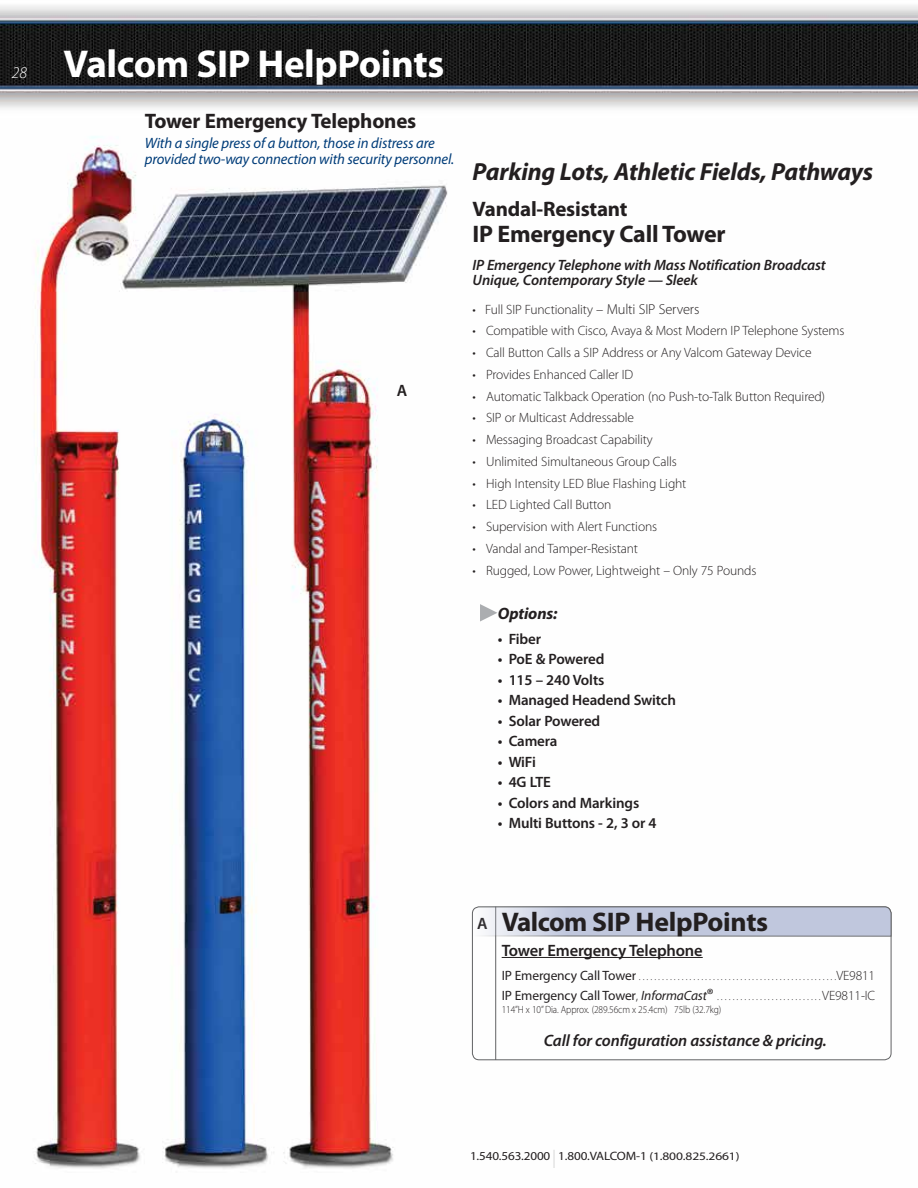
<style>
.page{position:relative;width:918px;height:1188px;background:#fff}
.page>*{position:absolute;margin:0;border:0;box-sizing:border-box;transform-origin:0 0}
.t1{font:700 39px "Myriad Pro";letter-spacing:-.01em;color:#fff}
.t2{font:700 27px "Myriad Pro";letter-spacing:-.01em;color:#231f20}
.t3{font:italic 700 24.9px "Myriad Pro";letter-spacing:-.01em;color:#231f20}
.t4{font:700 24px "Myriad Pro";letter-spacing:-.01em;color:#231f20}
.t5{font:700 21px "Myriad Pro";letter-spacing:-.01em;color:#231f20}
.t6{font:italic 600 16.5px "Myriad Pro";letter-spacing:-.01em;color:#231f20}
.t7{font:600 16.5px "Myriad Pro";letter-spacing:-.01em;color:#231f20}
.t8{font:italic 700 16.5px "Myriad Pro";letter-spacing:-.01em;color:#231f20}
.t9{font:italic 300 16.5px "Myriad Pro";color:#fff}
.t10{font:600 15px "Myriad Pro";letter-spacing:-.01em;color:#231f20}
.t11{font:italic 15px/16.5px "Myriad Pro";letter-spacing:-.01em;color:#003c79}
.t12{font:italic 600 15px/14.9px "Myriad Pro";letter-spacing:-.01em;color:#231f20}
.t13{font:300 13.5px "Myriad Pro";letter-spacing:-.01em;color:#231f20}
.t14{font:12.15px "Myriad Pro";letter-spacing:-.01em;color:#231f20;scale:1.08 1}
.t15{font:300 10.5px "Myriad Pro";letter-spacing:-.01em;color:#231f20}
.t16{font:300 10.5px "Myriad Pro";letter-spacing:-.01em;color:#231f20;scale:.9 1}
.s1{font-size:14.4px}
.s2{font-weight:400;font-size:13.5px}
.s3{font-size:13.5px}
.s4{font-weight:400;font-style:italic;font-size:13.5px}
.s5{font-weight:400;font-size:16.5px}
.s6{font-weight:300;font-size:27px;color:#c4c4c4}
.s7{font-size:11.55px}
</style>
<div class="page">
<img style="left:0;top:5px;width:918px;height:1164px">
<div style="left:472px;top:907px;width:419px;height:153px;border:1px solid #616264;border-radius:7px"></div>
<hr style="left:495px;top:907px;width:1px;height:153px;background:#616264">
<svg style="left:472px;top:906px;width:419px;height:31px;background:#c1c6d8"></svg>
<hr style="left:502px;top:957px;width:201px;height:1px;background:#231f20">
<svg style="left:480px;top:604px;width:17px;height:18px"></svg>
<p class="t9" style="left:12px;top:64px;width:17px">28</p>
<h1 class="t1" style="left:64px;top:39px;width:382px">Valcom SIP HelpPoints</h1>
<h3 class="t5" style="left:145px;top:108px;width:273px">Tower Emergency Telephones</h3>
<p class="t11" style="left:145px;top:134px;width:311px">With a single press of a button, those in distress are provided two-way connection with security personnel.</p>
<p class="t7" style="left:397px;top:380px;width:12px">A</p>
<h3 class="t3" style="left:473px;top:155px;width:402px">Parking Lots, Athletic Fields, Pathways</h3>
<h3 class="t5" style="left:473px;top:196px;width:157px">Vandal-Resistant</h3>
<h3 class="t4" style="left:473px;top:218px;width:255px">IP Emergency Call Tower</h3>
<p class="t12" style="left:473px;top:257px;width:355px">IP Emergency Telephone with Mass Notification Broadcast<br>Unique, Contemporary Style — Sleek</p>
<p class="t13" style="left:473px;top:302px;width:228px">• Full SIP Functionality <span class="s1">– Multi SIP Servers</span></p>
<p class="t13" style="left:473px;top:323px;width:374px">• Compatible with Cisco, Avaya &amp; Most Modern IP Telephone Systems</p>
<p class="t13" style="left:473px;top:345px;width:341px">• Call Button Calls a SIP Address or Any Valcom Gateway Device</p>
<p class="t13" style="left:473px;top:367px;width:162px">• Provides Enhanced Caller ID</p>
<p class="t13" style="left:473px;top:389px;width:354px">• Automatic Talkback Operation (no Push-to-Talk Button Required)</p>
<p class="t13" style="left:473px;top:410px;width:163px">• SIP or Multicast Addressable</p>
<p class="t13" style="left:473px;top:432px;width:182px">• Messaging Broadcast Capability</p>
<p class="t13" style="left:473px;top:454px;width:206px">• Unlimited Simultaneous Group Calls</p>
<p class="t13" style="left:473px;top:476px;width:215px">• High Intensity LED Blue Flashing Light</p>
<p class="t13" style="left:473px;top:497px;width:140px">• LED Lighted Call Button</p>
<p class="t13" style="left:473px;top:519px;width:186px">• Supervision with Alert Functions</p>
<p class="t13" style="left:473px;top:541px;width:167px">• Vandal and Tamper-Resistant</p>
<p class="t13" style="left:473px;top:563px;width:285px">• Rugged, Low Power, Lightweight – Only 75 Pounds</p>
<p class="t8" style="left:498px;top:603px;width:61px">Options:</p>
<p class="t10" style="left:498px;top:629px;width:45px">• Fiber</p>
<p class="t10" style="left:498px;top:650px;width:108px">• PoE &amp; Powered</p>
<p class="t10" style="left:498px;top:670px;width:108px">• 115 – 240 Volts</p>
<p class="t10" style="left:498px;top:691px;width:180px">• Managed Headend Switch</p>
<p class="t10" style="left:498px;top:711px;width:104px">• Solar Powered</p>
<p class="t10" style="left:498px;top:732px;width:61px">• Camera</p>
<p class="t10" style="left:498px;top:752px;width:40px">• WiFi</p>
<p class="t10" style="left:498px;top:773px;width:55px">• 4G LTE</p>
<p class="t10" style="left:498px;top:793px;width:143px">• Colors and Markings</p>
<p class="t10" style="left:498px;top:814px;width:160px">• Multi Buttons - 2, 3 or 4</p>
<p class="t7" style="left:477px;top:913px;width:12px">A</p>
<h2 class="t2" style="left:502px;top:904px;width:268px">Valcom SIP HelpPoints</h2>
<p class="t7" style="left:502px;top:940px;width:203px">Tower Emergency Telephone</p>
<p class="t15" style="left:502px;top:970px;width:138px"><span class="s2">IP Emergency Call Tower</span>...................................................</p>
<p class="t13" style="left:836px;top:968px;width:40px">VE9811</p>
<p class="t15" style="left:502px;top:991px;width:217px"><span class="s2">IP Emergency Call Tower</span><span class="s3">,</span> <span class="s4">InformaCast</span><span class="s5">®</span>...........................</p>
<p class="t13" style="left:822px;top:988px;width:55px">VE9811-IC</p>
<p class="t16" style="left:502px;top:1004px;width:246px">114”H x 10” Dia. Approx. (289.56cm x 25.4cm) 75lb (32.7kg)</p>
<p class="t6" style="left:544px;top:1030px;width:285px">Call for configuration assistance &amp; pricing.</p>
<p class="t14" style="left:470px;top:1149px;width:251px">1.540.563.2000 <span class="s6">I</span> 1.800.VALCOM-1 <span class="s7">(1.800.825.2661)</span></p>
</div>
